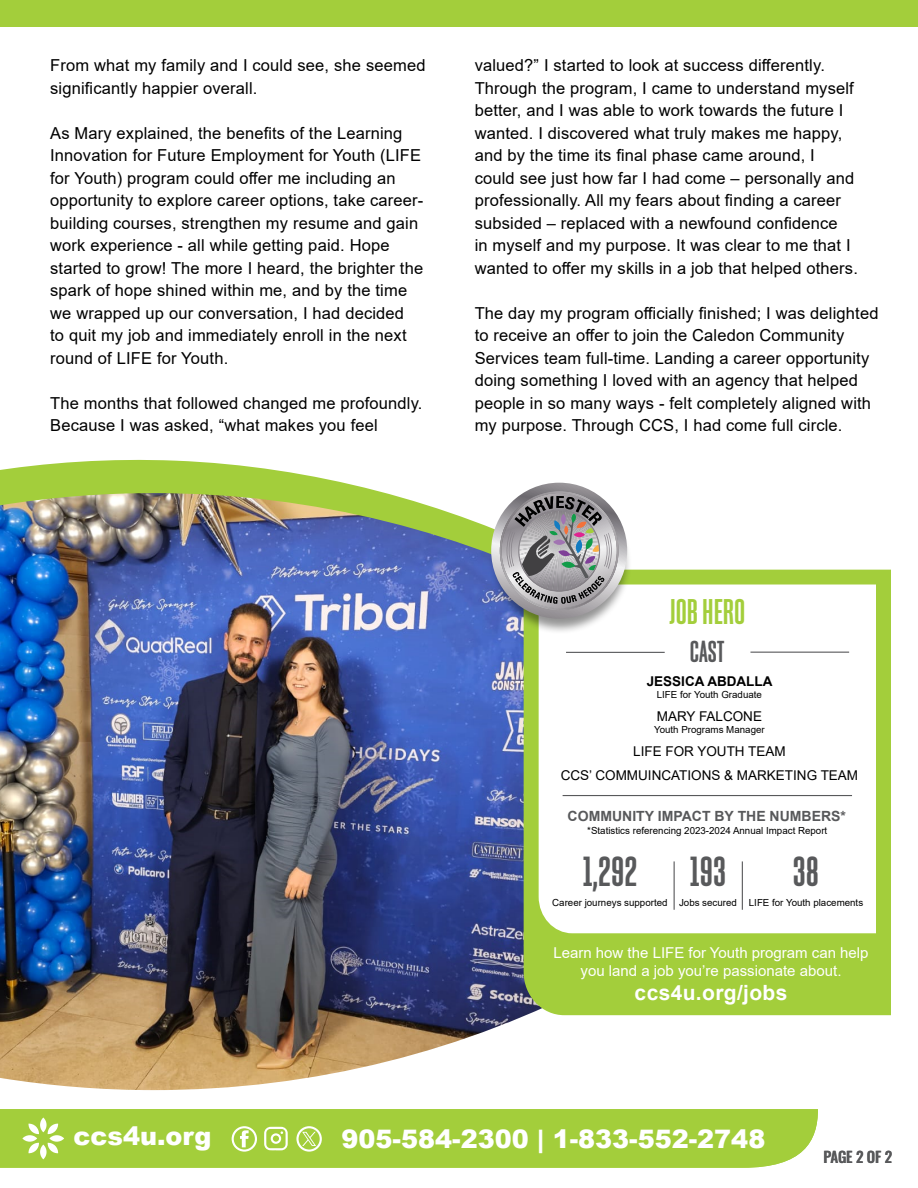
<style>
.page{position:relative;width:918px;height:1188px;background:#fff}
.page>*{position:absolute;margin:0;border:0;box-sizing:border-box;transform-origin:0 0}
.t1{font:500 42px "Solido Compact";color:#58595b}
.t2{font:500 35.7px "Solido Compact";color:#a3ce3b}
.t3{font:500 30.3px "Solido Compact";color:#58595b}
.t4{font:900 25.5px "Arial";color:#fff}
.t5{font:700 21px "Arial";letter-spacing:.015em;color:#fff}
.t6{font:16.5px/22.5px "Arial";letter-spacing:.01em;color:#000}
.t7{font:15px/18px "Arial";color:#fff;text-align:center}
.t8{font:500 15px "Oswald";letter-spacing:-.015em;color:#58595b}
.t9{font:700 14.1px "Arial";color:#58595b}
.t10{font:13.5px/24.5px "Arial";color:#000;text-align:center}
.t11{font:700 13.5px "Arial";color:#000}
.t12{font:9.75px "Arial";color:#000}
</style>
<div class="page">
<svg style="left:0;top:459px;width:838px;height:111px"></svg>
<img style="left:0;top:493px;width:599px;height:597px">
<div style="left:524px;top:570px;width:367px;height:445px;background:#a3ce3b"></div>
<svg style="left:539px;top:585px;width:337px;height:348px"></svg>
<hr style="left:563px;top:795px;width:289px;height:1px;background:#58595b">
<hr style="left:750px;top:652px;width:99px;height:1px;background:#58595b">
<hr style="left:566px;top:652px;width:99px;height:1px;background:#58595b">
<div style="left:489px;top:491px;width:143px;height:143px;background:#000;opacity:.42"></div>
<svg style="left:491px;top:483px;width:136px;height:136px;background:#a2a3a8"></svg>
<div style="left:0;top:0;width:918px;height:27px;background:#a3ce3b"></div>
<div style="left:0;top:1109px;width:818px;height:59px;background:#a3ce3b"></div>
<svg style="left:232px;top:1126px;width:25px;height:26px"></svg>
<svg style="left:264px;top:1127px;width:24px;height:23px"></svg>
<svg style="left:28px;top:1124px;width:11px;height:10px"></svg>
<svg style="left:22px;top:1135px;width:15px;height:7px"></svg>
<svg style="left:28px;top:1143px;width:11px;height:10px"></svg>
<svg style="left:40px;top:1145px;width:7px;height:14px"></svg>
<svg style="left:48px;top:1143px;width:10px;height:10px"></svg>
<svg style="left:49px;top:1135px;width:15px;height:7px"></svg>
<svg style="left:48px;top:1124px;width:10px;height:10px"></svg>
<svg style="left:40px;top:1118px;width:7px;height:14px"></svg>
<svg style="left:296px;top:1126px;width:26px;height:26px"></svg>
<hr style="left:742px;top:861px;width:1px;height:49px;background:#58595b">
<hr style="left:674px;top:861px;width:1px;height:49px;background:#58595b">
<p class="t6" style="left:50px;top:54px;width:377px">From what my family and I could see, she seemed significantly happier overall.</p>
<p class="t6" style="left:50px;top:121px;width:375px">As Mary explained, the benefits of the Learning Innovation for Future Employment for Youth (LIFE for Youth) program could offer me including an opportunity to explore career options, take career&shy;building courses, strengthen my resume and gain work experience - all while getting paid. Hope started to grow! The more I heard, the brighter the spark of hope shined within me, and by the time we wrapped up our conversation, I had decided<br>to quit my job and immediately enroll in the next round of LIFE for Youth.</p>
<p class="t6" style="left:50px;top:391px;width:374px">The months that followed changed me profoundly.<br>Because I was asked, “what makes you feel</p>
<p class="t6" style="left:475px;top:54px;width:385px">valued?” I started to look at success differently.<br>Through the program, I came to understand myself better, and I was able to work towards the future I wanted. I discovered what truly makes me happy, and by the time its final phase came around, I could see just how far I had come – personally and professionally. All my fears about finding a career subsided – replaced with a newfound confidence<br>in myself and my purpose. It was clear to me that I wanted to offer my skills in a job that helped others.</p>
<p class="t6" style="left:475px;top:302px;width:405px">The day my program officially finished; I was delighted to receive an offer to join the Caledon Community Services team full-time. Landing a career opportunity doing something I loved with an agency that helped people in so many ways - felt completely aligned with my purpose. Through CCS, I had come full circle.</p>
<h2 class="t2" style="left:669px;top:592px;width:77px">JOB HERO</h2>
<h3 class="t3" style="left:690px;top:634px;width:36px">CAST</h3>
<p class="t11" style="left:647px;top:671px;width:127px">JESSICA ABDALLA</p>
<p class="t12" style="left:657px;top:687px;width:107px">LIFE for Youth Graduate</p>
<p class="t10" style="left:657px;top:704px;width:107px">MARY FALCONE</p>
<p class="t12" style="left:654px;top:722px;width:112px">Youth Programs Manager</p>
<p class="t10" style="left:561px;top:739px;width:299px">LIFE FOR YOUTH TEAM<br>CCS’ COMMUINCATIONS &amp; MARKETING TEAM</p>
<p class="t9" style="left:568px;top:806px;width:280px">COMMUNITY IMPACT BY THE NUMBERS*</p>
<p class="t12" style="left:587px;top:824px;width:242px">*Statistics referencing 2023-2024 Annual Impact Report</p>
<h1 class="t1" style="left:583px;top:848px;width:56px">1,292</h1>
<p class="t12" style="left:552px;top:896px;width:117px">Career journeys supported</p>
<h1 class="t1" style="left:690px;top:848px;width:38px">193</h1>
<p class="t12" style="left:679px;top:896px;width:59px">Jobs secured</p>
<h1 class="t1" style="left:793px;top:848px;width:28px">38</h1>
<p class="t12" style="left:749px;top:896px;width:116px">LIFE for Youth placements</p>
<p class="t7" style="left:553px;top:944px;width:317px">Learn how the LIFE for Youth program can help you land a job you’re passionate about.</p>
<p class="t5" style="left:635px;top:978px;width:154px">ccs4u.org/jobs</p>
<h3 class="t4" style="left:74px;top:1118px;width:140px">ccs4u.org</h3>
<h3 class="t4" style="left:342px;top:1120px;width:425px">905-584-2300 | 1-833-552-2748</h3>
<p class="t8" style="left:823px;top:1143px;width:70px">PAGE 2 OF 2</p>
</div>
